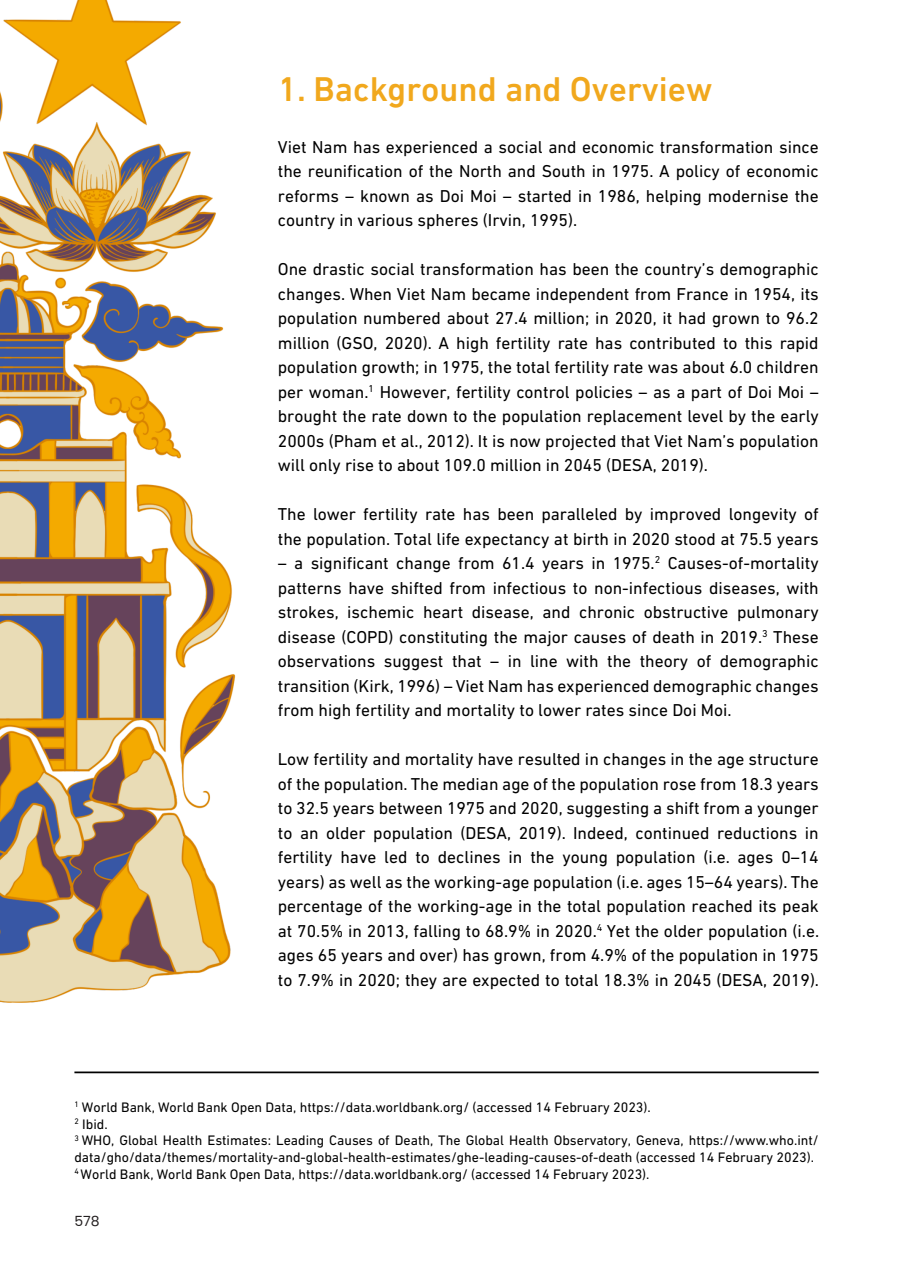
<style>
.page{position:relative;width:918px;height:1265px;background:#fff}
.page>*{position:absolute;margin:0;border:0;box-sizing:border-box;transform-origin:0 0}
.t1{font:500 35px "DIN Next W1 G";color:#f1a81d}
.t2{font:17.5px/24.5px "DIN Next W1 G";color:#000;text-align:justify}
.t3{font:14px/16.8px "DIN Next W1 G";color:#000}
.t4{font:14px "Poppins";color:#231f20}
</style>
<div class="page">
<img style="left:0;top:0;width:236px;height:1003px">
<hr style="left:74px;top:1071px;width:745px;height:2px;background:#000">
<p class="t1" style="left:278px;top:69px;width:436px">1. Background and Overview</p>
<p class="t2" style="left:278px;top:134px;width:542px">Viet Nam has experienced a social and economic transformation since the reunification of the North and South in 1975. A policy of economic reforms – known as Doi Moi – started in 1986, helping modernise the country in various spheres (Irvin, 1995).</p>
<p class="t2" style="left:278px;top:257px;width:542px">One drastic social transformation has been the country’s demographic changes. When Viet Nam became independent from France in 1954, its population numbered about 27.4 million; in 2020, it had grown to 96.2 million (GSO, 2020). A high fertility rate has contributed to this rapid population growth; in 1975, the total fertility rate was about 6.0 children per woman.<sup>1</sup> However, fertility control policies – as a part of Doi Moi – brought the rate down to the population replacement level by the early 2000s (Pham et al., 2012). It is now projected that Viet Nam’s population will only rise to about 109.0 million in 2045 (DESA, 2019).</p>
<p class="t2" style="left:278px;top:502px;width:542px">The lower fertility rate has been paralleled by improved longevity of the population. Total life expectancy at birth in 2020 stood at 75.5 years</p>
<p class="t2" style="left:278px;top:551px;width:542px">– a significant change from 61.4 years in 1975.<sup>2</sup> Causes-of-mortality patterns have shifted from infectious to non-infectious diseases, with strokes, ischemic heart disease, and chronic obstructive pulmonary disease (COPD) constituting the major causes of death in 2019.<sup>3</sup> These observations suggest that – in line with the theory of demographic transition (Kirk, 1996) – Viet Nam has experienced demographic changes from high fertility and mortality to lower rates since Doi Moi.</p>
<p class="t2" style="left:278px;top:747px;width:543px">Low fertility and mortality have resulted in changes in the age structure of the population. The median age of the population rose from 18.3 years to 32.5 years between 1975 and 2020, suggesting a shift from a younger to an older population (DESA, 2019). Indeed, continued reductions in fertility have led to declines in the young population (i.e. ages 0–14 years) as well as the working-age population (i.e. ages 15–64 years). The percentage of the working-age in the total population reached its peak at 70.5% in 2013, falling to 68.9% in 2020.<sup>4</sup> Yet the older population (i.e. ages 65 years and over) has grown, from 4.9% of the population in 1975 to 7.9% in 2020; they are expected to total 18.3% in 2045 (DESA, 2019).</p>
<p class="t3" style="left:74px;top:1098px;width:578px"><sup>1</sup> World Bank, World Bank Open Data, https://data.worldbank.org/ (accessed 14 February 2023).</p>
<p class="t3" style="left:74px;top:1115px;width:35px"><sup>2</sup> Ibid.</p>
<p class="t3" style="left:74px;top:1132px;width:746px"><sup>3</sup> WHO, Global Health Estimates: Leading Causes of Death, The Global Health Observatory, Geneva, https://www.who.int/ data/gho/data/themes/mortality-and-global-health-estimates/ghe-leading-causes-of-death (accessed 14 February 2023).</p>
<p class="t3" style="left:74px;top:1166px;width:576px"><sup>4</sup> World Bank, World Bank Open Data, https://data.worldbank.org/ (accessed 14 February 2023).</p>
<p class="t4" style="left:74px;top:1213px;width:27px">578</p>
</div>
